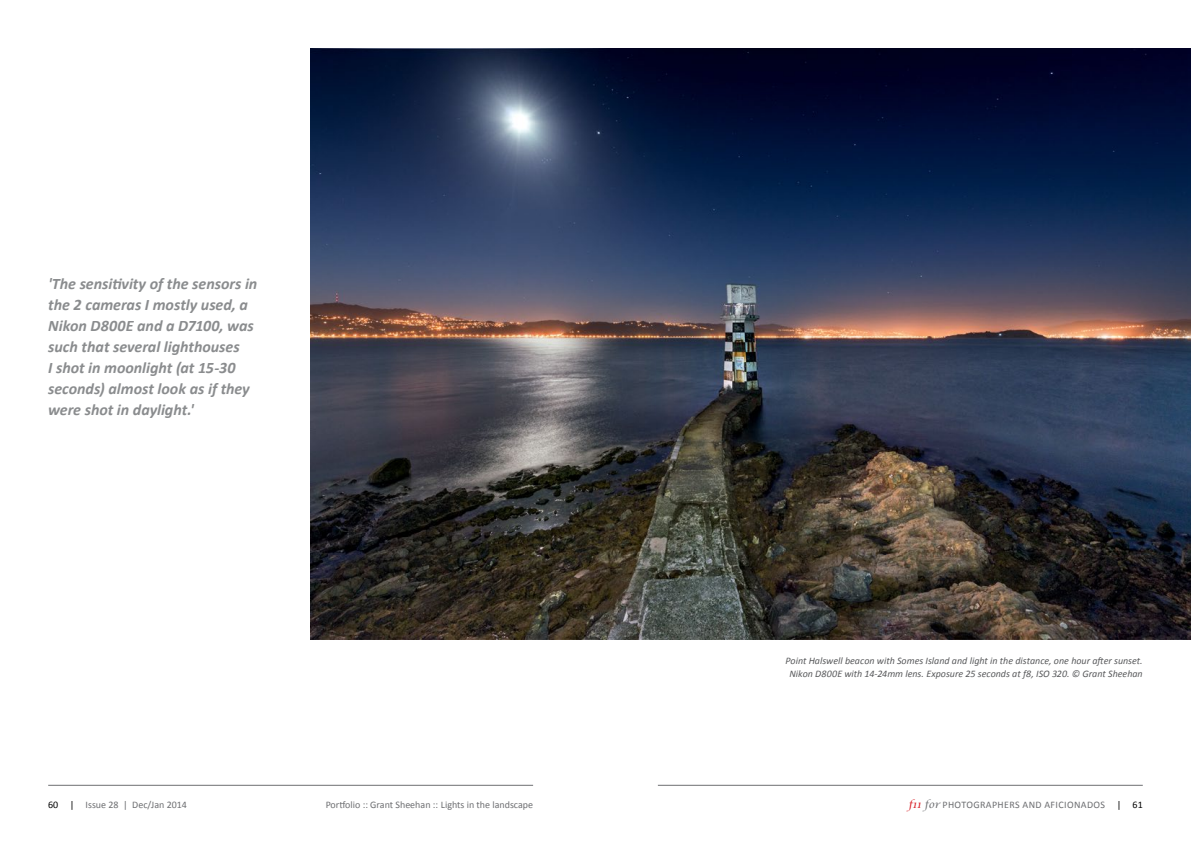
<style>
.page{position:relative;width:1191px;height:842px;background:#fff}
.page>*{position:absolute;margin:0;border:0;box-sizing:border-box;transform-origin:0 0}
.t1{font:italic 700 16px/21px "Calibri";color:#8a8c8e}
.t2{font:italic 10px/13.5px "Calibri";color:#58595b;text-align:center}
.t3{font:10px "Calibri";color:#6d6e71}
.t4{font:10px "Calibri";letter-spacing:.04em;color:#6d6e71}
.s1{color:#000}
.s2{font-family:"Lucida Calligraphy";font-style:italic;color:#d71920}
.s3{font-family:"Lucida Calligraphy";font-style:italic}
</style>
<div class="page">
<hr style="left:48px;top:785px;width:485px;height:1px;background:#6d6e71">
<hr style="left:658px;top:785px;width:484px;height:1px;background:#6d6e71">
<img style="left:310px;top:48px;width:881px;height:591px">
<p class="t1" style="left:48px;top:273px;width:211px">'The sensitivity of the sensors in the 2 cameras I mostly used, a<br>Nikon D800E and a D7100, was such that several lighthouses<br>I shot in moonlight (at 15-30 seconds) almost look as if they were shot in daylight.'</p>
<p class="t2" style="left:785px;top:653px;width:359px">Point Halswell beacon with Somes Island and light in the distance, one hour after sunset.<br>Nikon D800E with 14-24mm lens. Exposure 25 seconds at f8, ISO 320. © Grant Sheehan</p>
<p class="t3" style="left:48px;top:798px;width:140px"><span class="s1">60 |</span> Issue 28 | Dec/Jan 2014</p>
<p class="t4" style="left:908px;top:798px;width:236px"><span class="s2">f11</span> <span class="s3">for</span> PHOTOGRAPHERS AND AFICIONADOS <span class="s1">| 61</span></p>
<p class="t3" style="left:326px;top:798px;width:209px">Portfolio :: Grant Sheehan :: Lights in the landscape</p>
</div>
